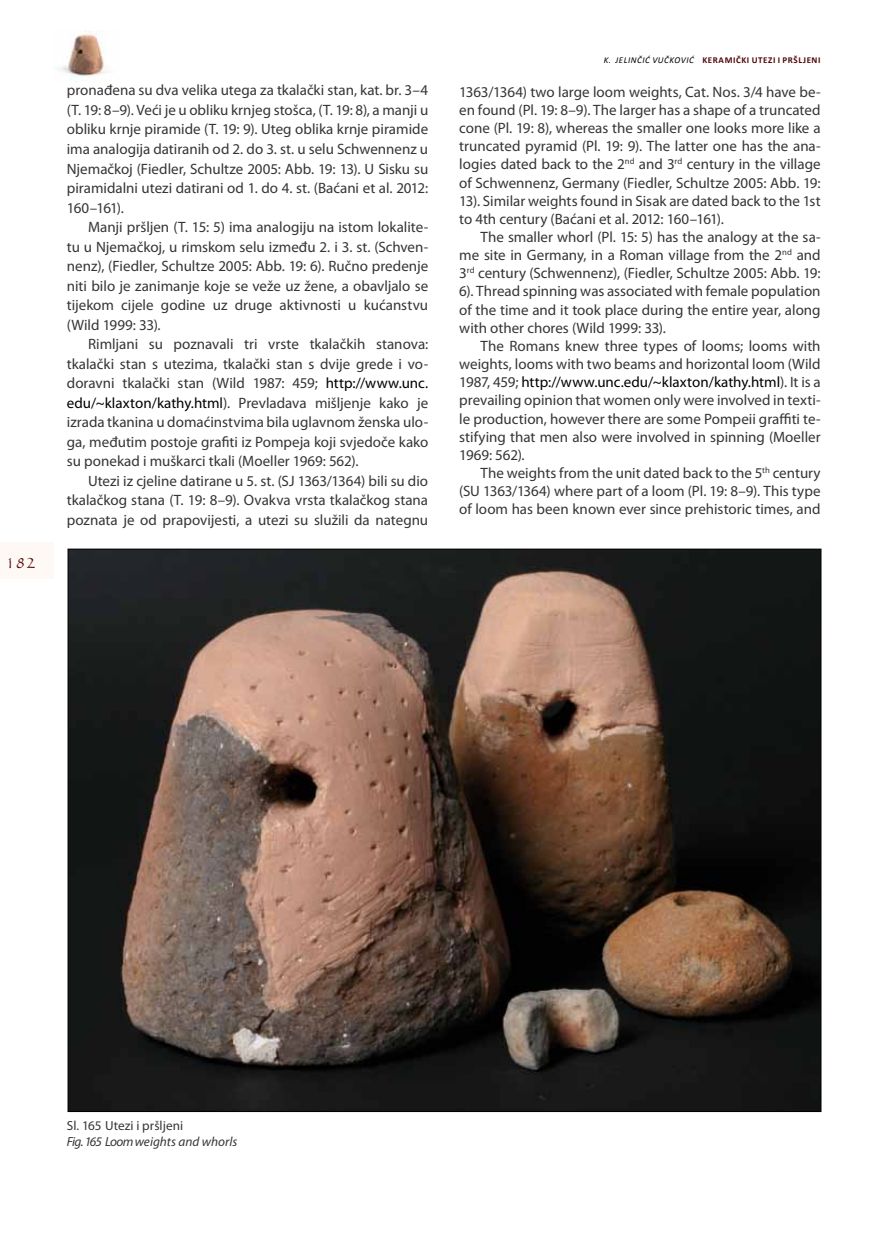
<style>
.page{position:relative;width:893px;height:1234px;background:#fff}
.page>*{position:absolute;margin:0;border:0;box-sizing:border-box;transform-origin:0 0}
.t1{font:18px "Papyrus";color:#500506}
.t2{font:15px/18.1px "Myriad Pro";color:#373437;text-align:justify}
.t3{font:italic 13.2px "Myriad Pro";letter-spacing:-.005em;color:#373437}
.t4{font:13.2px "Myriad Pro";letter-spacing:.005em;color:#373437}
.t5{font:700 9px "Calibri";letter-spacing:.065em;color:#500506}
.s1{color:#000}
.s2{font-weight:400;font-style:italic;color:#000}
</style>
<div class="page">
<div style="left:0;top:541px;width:54px;height:37px;background:#fef9f4"></div>
<img style="left:62px;top:31px;width:44px;height:51px">
<img style="left:70px;top:551px;width:749px;height:558px">
<p class="t1" style="left:5px;top:550px;width:32px">182</p>
<p class="t2" style="left:67px;top:80px;width:363px;line-height:19.5px">pronađena su dva velika utega za tkalački stan, kat. br. 3–4 (T. 19: 8–9). Veći je u obliku krnjeg stošca, (T. 19: 8), a manji u obliku krnje piramide (T. 19: 9). Uteg oblika krnje piramide ima analogija datiranih od 2. do 3. st. u selu Schwennenz u Njemačkoj (Fiedler, Schultze 2005: Abb. 19: 13). U Sisku su piramidalni utezi datirani od 1. do 4. st. (Baćani et al. 2012:<br>160–161).</p>
<p class="t2" style="left:67px;top:217px;width:363px;line-height:19.5px;text-indent:21px">Manji pršljen (T. 15: 5) ima analogiju na istom lokalite&shy;tu u Njemačkoj, u rimskom selu između 2. i 3. st. (Schven&shy;nenz), (Fiedler, Schultze 2005: Abb. 19: 6). Ručno predenje niti bilo je zanimanje koje se veže uz žene, a obavljalo se tijekom cijele godine uz druge aktivnosti u kućanstvu (Wild 1999: 33).</p>
<p class="t2" style="left:67px;top:334px;width:363px;line-height:19.5px;text-indent:21px">Rimljani su poznavali tri vrste tkalačkih stanova: tkalački stan s utezima, tkalački stan s dvije grede i vo&shy;doravni tkalački stan (Wild 1987: 459; <span class="s1">http://www.unc. edu/~klaxton/kathy.html</span>). Prevladava mišljenje kako je izrada tkanina u domaćinstvima bila uglavnom ženska ulo&shy;ga, međutim postoje grafiti iz Pompeja koji svjedoče kako su ponekad i muškarci tkali (Moeller 1969: 562).</p>
<p class="t2" style="left:67px;top:470px;width:363px;line-height:19.5px;text-indent:21px">Utezi iz cjeline datirane u 5. st. (SJ 1363/1364) bili su dio tkalačkog stana (T. 19: 8–9). Ovakva vrsta tkalačkog stana poznata je od prapovijesti, a utezi su služili da nategnu</p>
<p class="t5" style="left:604px;top:54px;width:218px"><span class="s2">K. JELINČIĆ VUČKOVIĆ</span> KERAMIČKI UTEZI I PRŠLJENI</p>
<p class="t2" style="left:459px;top:82px;width:363px">1363/1364) two large loom weights, Cat. Nos. 3/4 have be&shy;en found (Pl. 19: 8–9). The larger has a shape of a truncated cone (Pl. 19: 8), whereas the smaller one looks more like a truncated pyramid (Pl. 19: 9). The latter one has the ana&shy;logies dated back to the 2<sup>nd</sup> and 3<sup>rd</sup> century in the village of Schwennenz, Germany (Fiedler, Schultze 2005: Abb. 19:<br>13). Similar weights found in Sisak are dated back to the 1st to 4th century (Baćani et al. 2012: 160–161).</p>
<p class="t2" style="left:459px;top:227px;width:363px;text-indent:21px">The smaller whorl (Pl. 15: 5) has the analogy at the sa&shy;me site in Germany, in a Roman village from the 2<sup>nd</sup> and 3<sup>rd</sup> century (Schwennenz), (Fiedler, Schultze 2005: Abb. 19:<br>6). Thread spinning was associated with female population of the time and it took place during the entire year, along with other chores (Wild 1999: 33).</p>
<p class="t2" style="left:459px;top:336px;width:363px;text-indent:21px">The Romans knew three types of looms; looms with weights, looms with two beams and horizontal loom (Wild 1987, 459; <span class="s1">http://www.unc.edu/~klaxton/kathy.html</span>). It is a prevailing opinion that women only were involved in texti&shy;le production, however there are some Pompeii graffiti te&shy;stifying that men also were involved in spinning (Moeller 1969: 562).</p>
<p class="t2" style="left:459px;top:463px;width:363px;text-indent:21px">The weights from the unit dated back to the 5<sup>th</sup> century (SU 1363/1364) where part of a loom (Pl. 19: 8–9). This type of loom has been known ever since prehistoric times, and</p>
<p class="t4" style="left:67px;top:1116px;width:118px">Sl. 165 Utezi i pršljeni</p>
<p class="t3" style="left:67px;top:1132px;width:172px">Fig. 165 Loom weights and whorls</p>
</div>
